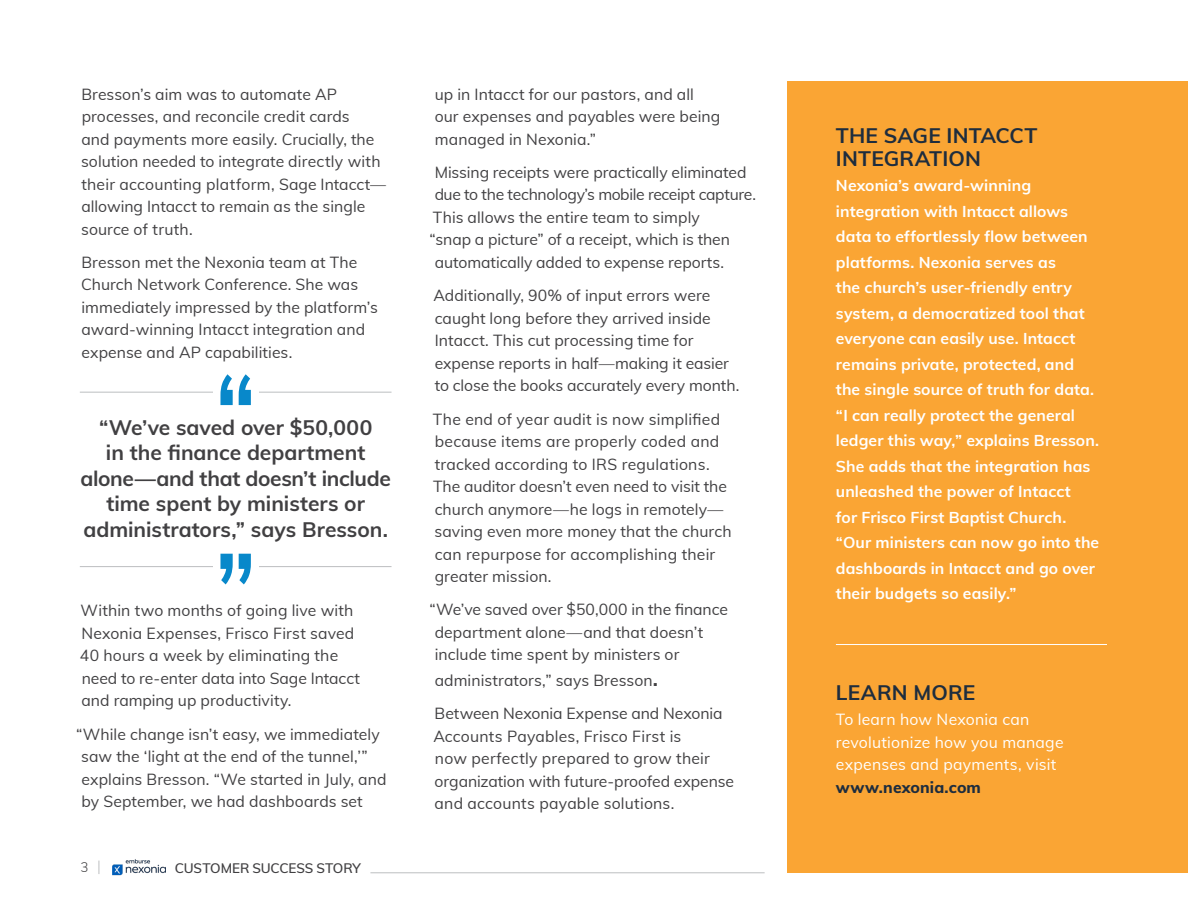
<style>
.page{position:relative;width:1188px;height:918px;background:#fff}
.page>*{position:absolute;margin:0;border:0;box-sizing:border-box;transform-origin:0 0}
.t1{font:700 21px/25.5px "Muli";color:#414042;text-align:center}
.t2{font:700 21px/22.5px "Muli";letter-spacing:.01em;color:#1e2d3e}
.t3{font:15.75px/22.5px "Muli";letter-spacing:.005em;color:#414042}
.t4{font:700 15.75px/25.5px "Muli";letter-spacing:.005em;color:#fff}
.t5{font:15.75px/22.5px "Muli";letter-spacing:.015em;color:#fff}
.t6{font:15.75px "Muli";letter-spacing:-.02em;color:#414042}
.t7{font:800 15.75px "Muli";letter-spacing:.005em;color:#1e2d3e}
.t8{font:600 13.5px "Muli";letter-spacing:-.01em;color:#414042}
.t9{font:300 13.5px "Muli";color:#414042}
.s1{font-weight:700;font-size:21px}
</style>
<div class="page">
<div style="left:788px;top:81px;width:400px;height:792px;background:#faa534"></div>
<hr style="left:370px;top:872px;width:395px;height:1px;background:#bcbec0">
<hr style="left:836px;top:644px;width:271px;height:1px;background:#fff">
<hr style="left:80px;top:566px;width:312px;height:1px;background:#bcbec0">
<div style="left:213px;top:540px;width:46px;height:45px;background:#fff"></div>
<svg style="left:220px;top:554px;width:31px;height:30px"></svg>
<hr style="left:80px;top:392px;width:312px;height:1px;background:#bcbec0">
<div style="left:213px;top:373px;width:46px;height:45px;background:#fff"></div>
<svg style="left:220px;top:374px;width:31px;height:31px"></svg>
<svg style="left:99px;top:861px;width:1px;height:13px"></svg>
<img style="left:112px;top:859px;width:54px;height:17px">
<p class="t3" style="left:81px;top:82px;width:306px">Bresson’s aim was to automate AP processes, and reconcile credit cards<br>and payments more easily. Crucially, the solution needed to integrate directly with their accounting platform, Sage Intacct— allowing Intacct to remain as the single source of truth.</p>
<p class="t3" style="left:81px;top:250px;width:298px">Bresson met the Nexonia team at The Church Network Conference. She was immediately impressed by the platform’s award-winning Intacct integration and expense and AP capabilities.</p>
<h1 class="t1" style="left:80px;top:413px;width:312px">“We’ve saved over $50,000<br>in the finance department alone—and that doesn’t include time spent by ministers or administrators,” says Bresson.</h1>
<p class="t3" style="left:80px;top:599px;width:282px">Within two months of going live with Nexonia Expenses, Frisco First saved 40 hours a week by eliminating the need to re-enter data into Sage Intacct and ramping up productivity.</p>
<p class="t3" style="left:81px;top:722px;width:307px;text-indent:-5px">“While change isn’t easy, we immediately saw the ‘light at the end of the tunnel,’” explains Bresson. “We started in July, and by September, we had dashboards set</p>
<p class="t9" style="left:80px;top:858px;width:10px">3</p>
<p class="t8" style="left:175px;top:858px;width:188px">CUSTOMER SUCCESS STORY</p>
<p class="t3" style="left:435px;top:82px;width:287px">up in Intacct for our pastors, and all our expenses and payables were being managed in Nexonia.”</p>
<p class="t3" style="left:435px;top:160px;width:313px">Missing receipts were practically eliminated</p>
<p class="t6" style="left:435px;top:183px;width:323px">due to the technology’s mobile receipt capture.</p>
<p class="t3" style="left:433px;top:205px;width:268px">This allows the entire team to simply</p>
<p class="t3" style="left:429px;top:228px;width:302px">“snap a picture” of a receipt, which is then</p>
<p class="t3" style="left:435px;top:250px;width:291px">automatically added to expense reports.</p>
<p class="t3" style="left:433px;top:284px;width:307px">Additionally, 90% of input errors were caught long before they arrived inside Intacct. This cut processing time for expense reports in half—making it easier to close the books accurately every month.</p>
<p class="t3" style="left:433px;top:407px;width:300px">The end of year audit is now simplified because items are properly coded and tracked according to IRS regulations.<br>The auditor doesn’t even need to visit the church anymore—he logs in remotely— saving even more money that the church can repurpose for accomplishing their greater mission.</p>
<p class="t3" style="left:435px;top:598px;width:295px;text-indent:-5px">“We’ve saved over $50,000 in the finance department alone—and that doesn’t include time spent by ministers or</p>
<p class="t3" style="left:435px;top:663px;width:289px;line-height:33.2px">administrators,” says Bresson<span class="s1">.<br></span>Between Nexonia Expense and Nexonia</p>
<p class="t3" style="left:433px;top:724px;width:302px">Accounts Payables, Frisco First is<br>now perfectly prepared to grow their organization with future-proofed expense and accounts payable solutions.</p>
<h1 class="t2" style="left:836px;top:124px;width:203px">THE SAGE INTACCT<br>INTEGRATION</h1>
<p class="t4" style="left:836px;top:172px;width:265px">Nexonia’s award-winning integration with Intacct allows data to effortlessly flow between platforms. Nexonia serves as<br>the church’s user-friendly entry system, a democratized tool that everyone can easily use. Intacct remains private, protected, and the single source of truth for data. “I can really protect the general ledger this way,” explains Bresson.<br>She adds that the integration has unleashed the power of Intacct<br>for Frisco First Baptist Church. “Our ministers can now go into the dashboards in Intacct and go over their budgets so easily.”</p>
<h1 class="t2" style="left:836px;top:681px;width:141px">LEARN MORE</h1>
<p class="t5" style="left:836px;top:707px;width:229px">To learn how Nexonia can revolutionize how you manage expenses and payments, visit</p>
<p class="t7" style="left:836px;top:775px;width:147px">www.nexonia.com</p>
</div>
